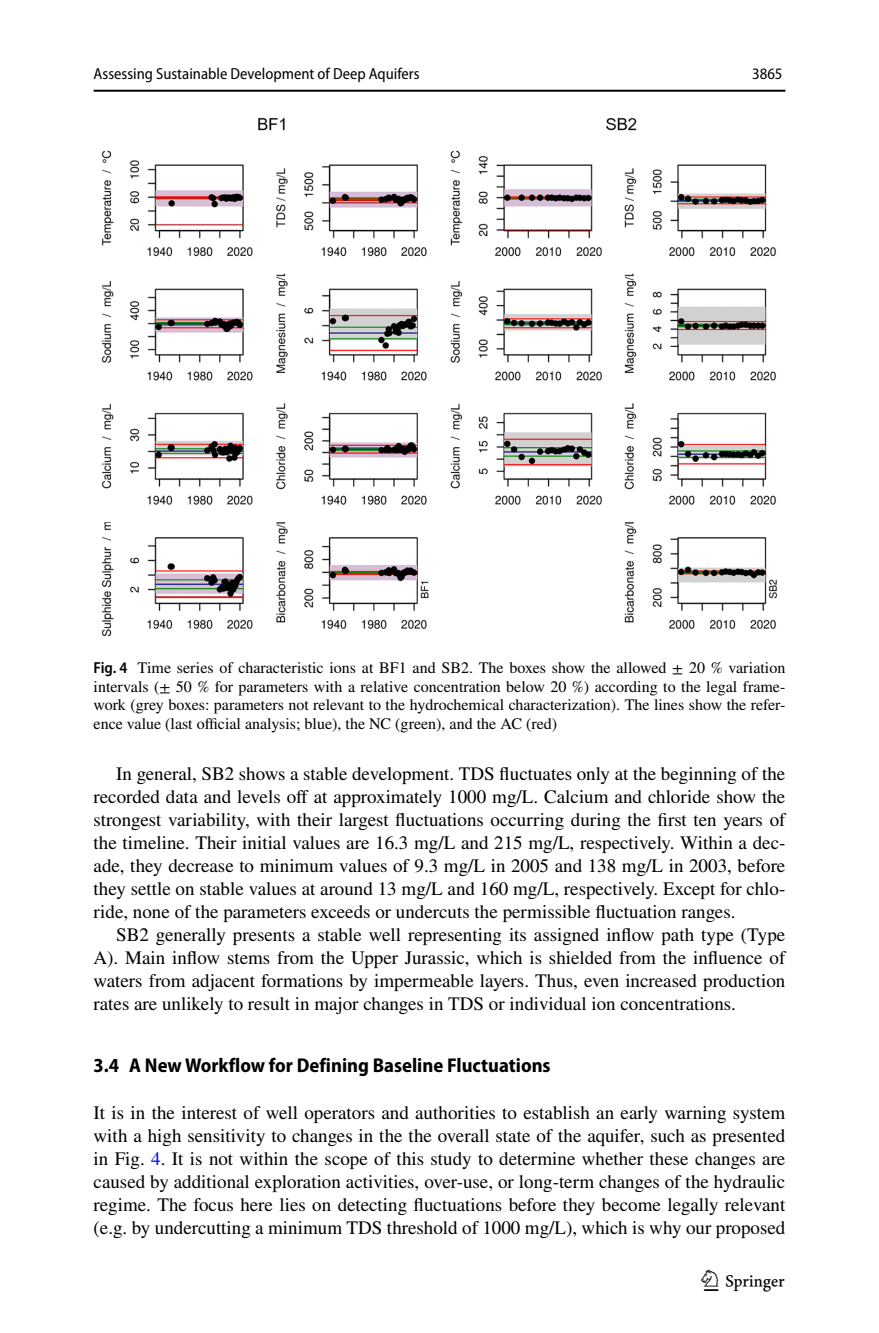
<style>
.page{position:relative;width:879px;height:1333px;background:#fff}
.page>*{position:absolute;margin:0;border:0;box-sizing:border-box;transform-origin:0 0}
.t1{font:30px "Springnew Regular 5";color:#000}
.t2{font:700 semi-condensed 20px "Myriad Pro";color:#000}
.t3{font:19px/23px "STIX";color:#000;text-align:justify}
.t4{font:16px/18.4px "STIX";color:#000;text-align:justify}
.t5{font:semi-condensed 16px "Myriad Pro";color:#000}
.s1{font-family:"Myriad Pro";font-weight:600;font-stretch:semi-condensed}
.s2{color:#00f}
</style>
<div class="page">
<hr style="left:94px;top:90px;width:691px;height:2px;background:#000">
<img style="left:101px;top:117px;width:677px;height:520px">
<p class="t5" style="left:94px;top:65px;width:327px">Assessing Sustainable Development of Deep Aquifers</p>
<p class="t5" style="left:752px;top:65px;width:32px">3865</p>
<p class="t4" style="left:94px;top:660px;width:693px"><span class="s1">Fig. 4</span> Time series of characteristic ions at BF1 and SB2. The boxes show the allowed ± 20 % variation intervals (± 50 % for parameters with a relative concentration below 20 %) according to the legal frame&shy;work (grey boxes: parameters not relevant to the hydrochemical characterization). The lines show the refer&shy;ence value (last official analysis; blue), the NC (green), and the AC (red)</p>
<p class="t3" style="left:94px;top:763px;width:693px;text-indent:23px">In general, SB2 shows a stable development. TDS fluctuates only at the beginning of the recorded data and levels off at approximately 1000 mg/L. Calcium and chloride show the strongest variability, with their largest fluctuations occurring during the first ten years of the timeline. Their initial values are 16.3 mg/L and 215 mg/L, respectively. Within a dec&shy;ade, they decrease to minimum values of 9.3 mg/L in 2005 and 138 mg/L in 2003, before they settle on stable values at around 13 mg/L and 160 mg/L, respectively. Except for chlo&shy;ride, none of the parameters exceeds or undercuts the permissible fluctuation ranges.</p>
<p class="t3" style="left:94px;top:924px;width:693px;text-indent:23px">SB2 generally presents a stable well representing its assigned inflow path type (Type A). Main inflow stems from the Upper Jurassic, which is shielded from the influence of waters from adjacent formations by impermeable layers. Thus, even increased production rates are unlikely to result in major changes in TDS or individual ion concentrations.</p>
<p class="t2" style="left:94px;top:1053px;width:458px">3.4 A New Workflow for Defining Baseline Fluctuations</p>
<p class="t3" style="left:94px;top:1101px;width:693px">It is in the interest of well operators and authorities to establish an early warning system with a high sensitivity to changes in the the overall state of the aquifer, such as presented in Fig. <span class="s2">4</span>. It is not within the scope of this study to determine whether these changes are caused by additional exploration activities, over-use, or long-term changes of the hydraulic regime. The focus here lies on detecting fluctuations before they become legally relevant (e.g. by undercutting a minimum TDS threshold of 1000 mg/L), which is why our proposed</p>
<h1 class="t1" style="left:704px;top:1269px;width:83px">1 3</h1>
</div>
